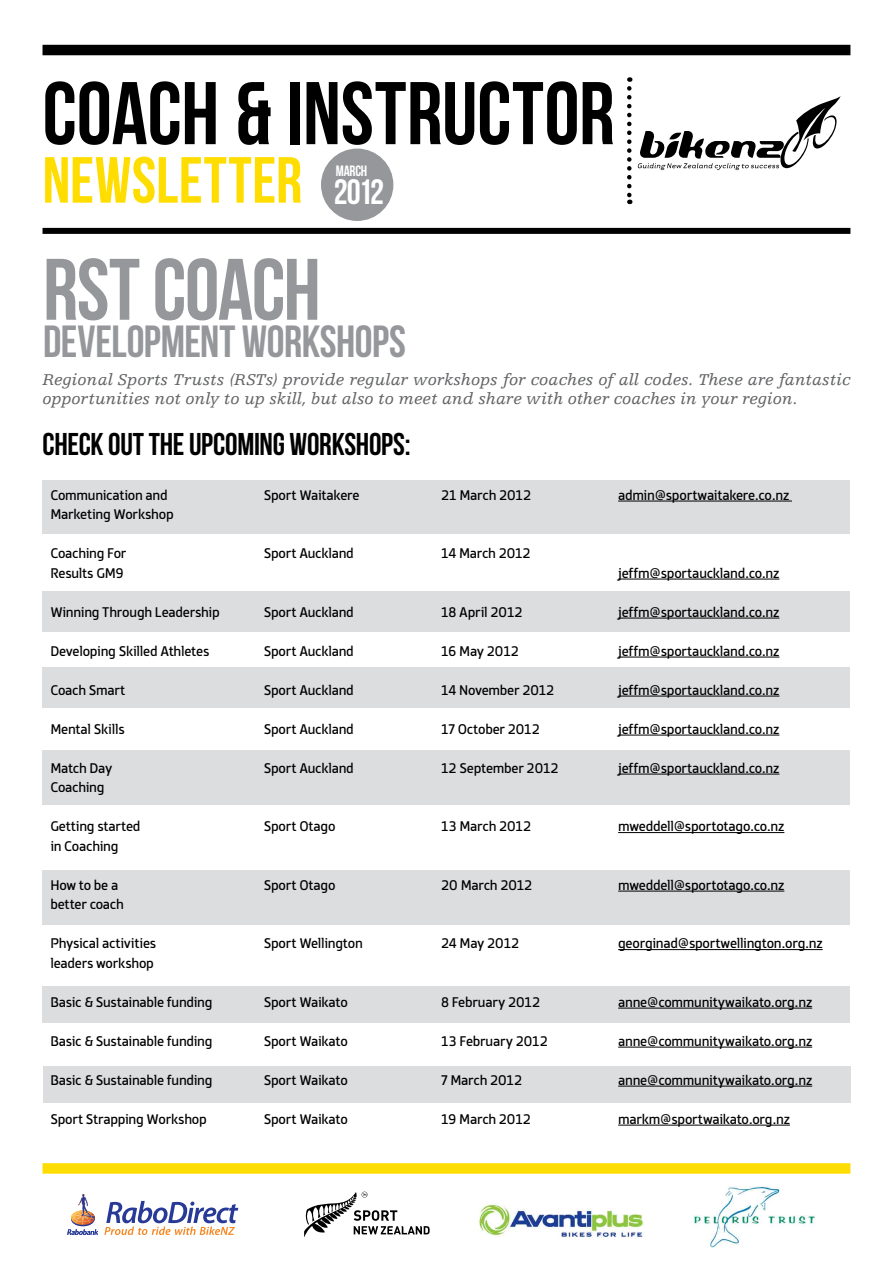
<style>
.page{position:relative;width:893px;height:1263px;background:#fff}
.page>*{position:absolute;margin:0;border:0;box-sizing:border-box;transform-origin:0 0}
.t1{font:88.65px "Bebas Neue";letter-spacing:-.005em;color:#000}
.t2{font:87px "Bebas Neue";letter-spacing:-.015em;color:#95979a}
.t3{font:65.1px "Bebas Neue";letter-spacing:.01em;color:#fd0}
.t4{font:45px "Bebas Neue";letter-spacing:-.01em;color:#95979a}
.t5{font:35.25px "Bebas Neue";color:#fff}
.t6{font:31.5px "Bebas Neue";letter-spacing:-.01em;color:#000}
.t7{font:italic 16.5px/19.5px "Egyptienne FLT Std";letter-spacing:.005em;color:#636466}
.t8{font:15px/19.5px "Knight Sans";letter-spacing:-.02em;color:#000}
.t9{font:15px "Bebas Neue";color:#fff}
</style>
<div class="page">
<div style="left:43px;top:480px;width:807px;height:54px;background:#dbddde"></div>
<div style="left:43px;top:591px;width:807px;height:40px;background:#dbddde"></div>
<div style="left:43px;top:668px;width:807px;height:40px;background:#dbddde"></div>
<div style="left:43px;top:751px;width:807px;height:54px;background:#dbddde"></div>
<div style="left:43px;top:870px;width:807px;height:54px;background:#dbddde"></div>
<div style="left:43px;top:986px;width:807px;height:36px;background:#dbddde"></div>
<div style="left:43px;top:1066px;width:808px;height:36px;background:#dbddde"></div>
<div style="left:43px;top:228px;width:807px;height:6px;background:#000"></div>
<div style="left:43px;top:45px;width:807px;height:10px;background:#000"></div>
<div style="left:43px;top:1163px;width:807px;height:11px;background:#fd0"></div>
<svg style="left:104px;top:1201px;width:134px;height:34px"></svg>
<svg style="left:67px;top:1194px;width:31px;height:41px"></svg>
<img style="left:479px;top:1204px;width:165px;height:34px">
<img style="left:693px;top:1186px;width:122px;height:61px">
<svg style="left:304px;top:1191px;width:126px;height:46px"></svg>
<hr style="left:618px;top:501px;width:174px;height:1px;background:#000">
<hr style="left:618px;top:579px;width:161px;height:1px;background:#000">
<hr style="left:618px;top:618px;width:161px;height:1px;background:#000">
<hr style="left:618px;top:657px;width:161px;height:1px;background:#000">
<hr style="left:618px;top:696px;width:161px;height:1px;background:#000">
<hr style="left:618px;top:735px;width:161px;height:1px;background:#000">
<hr style="left:618px;top:774px;width:161px;height:1px;background:#000">
<hr style="left:618px;top:832px;width:166px;height:1px;background:#000">
<hr style="left:618px;top:891px;width:166px;height:1px;background:#000">
<hr style="left:618px;top:949px;width:205px;height:1px;background:#000">
<hr style="left:618px;top:1008px;width:194px;height:1px;background:#000">
<hr style="left:618px;top:1047px;width:194px;height:1px;background:#000">
<hr style="left:618px;top:1086px;width:194px;height:1px;background:#000">
<hr style="left:618px;top:1125px;width:172px;height:1px;background:#000">
<svg style="left:638px;top:96px;width:203px;height:74px"></svg>
<div style="left:321px;top:149px;width:72px;height:72px;background:#95979a;border-radius:50%"></div>
<svg style="left:627px;top:88px;width:4px;height:116px"></svg>
<h1 class="t1" style="left:43px;top:65px;width:574px">COACH &amp; INSTRUCTOR</h1>
<h3 class="t3" style="left:43px;top:144px;width:261px">NEWSLETTER</h3>
<p class="t9" style="left:336px;top:162px;width:21px">MARCH</p>
<h3 class="t5" style="left:334px;top:172px;width:52px">2012</h3>
<h2 class="t2" style="left:43px;top:242px;width:279px">RST COACH</h2>
<h3 class="t4" style="left:43px;top:316px;width:364px">DEVELOPMENT WORKSHOPS</h3>
<p class="t7" style="left:43px;top:370px;width:809px">Regional Sports Trusts (RSTs) provide regular workshops for coaches of all codes. These are fantastic opportunities not only to up skill, but also to meet and share with other coaches in your region.</p>
<h3 class="t6" style="left:43px;top:427px;width:370px">CHECK OUT THE UPCOMING WORKSHOPS:</h3>
<p class="t8" style="left:50px;top:485px;width:125px">Communication and<br>Marketing Workshop</p>
<p class="t8" style="left:50px;top:543px;width:78px">Coaching For<br>Results GM9</p>
<p class="t8" style="left:50px;top:602px;width:171px">Winning Through Leadership</p>
<p class="t8" style="left:50px;top:641px;width:161px">Developing Skilled Athletes</p>
<p class="t8" style="left:50px;top:680px;width:76px">Coach Smart</p>
<p class="t8" style="left:50px;top:719px;width:76px">Mental Skills</p>
<p class="t8" style="left:50px;top:758px;width:64px">Match Day<br>Coaching</p>
<p class="t8" style="left:50px;top:816px;width:92px">Getting started in Coaching</p>
<p class="t8" style="left:50px;top:875px;width:75px">How to be a better coach</p>
<p class="t8" style="left:50px;top:933px;width:107px">Physical activities leaders workshop</p>
<p class="t8" style="left:50px;top:992px;width:164px">Basic &amp; Sustainable funding</p>
<p class="t8" style="left:50px;top:1031px;width:164px">Basic &amp; Sustainable funding</p>
<p class="t8" style="left:50px;top:1070px;width:164px">Basic &amp; Sustainable funding</p>
<p class="t8" style="left:50px;top:1109px;width:158px">Sport Strapping Workshop</p>
<p class="t8" style="left:618px;top:485px;width:173px">admin@sportwaitakere.co.nz</p>
<p class="t8" style="left:264px;top:485px;width:97px">Sport Waitakere</p>
<p class="t8" style="left:441px;top:485px;width:92px">21 March 2012</p>
<p class="t8" style="left:264px;top:543px;width:92px">Sport Auckland</p>
<p class="t8" style="left:441px;top:543px;width:91px">14 March 2012</p>
<p class="t8" style="left:618px;top:563px;width:163px">jeffm@sportauckland.co.nz</p>
<p class="t8" style="left:618px;top:602px;width:163px">jeffm@sportauckland.co.nz</p>
<p class="t8" style="left:618px;top:641px;width:163px">jeffm@sportauckland.co.nz</p>
<p class="t8" style="left:618px;top:680px;width:163px">jeffm@sportauckland.co.nz</p>
<p class="t8" style="left:618px;top:719px;width:163px">jeffm@sportauckland.co.nz</p>
<p class="t8" style="left:618px;top:758px;width:163px">jeffm@sportauckland.co.nz</p>
<p class="t8" style="left:264px;top:602px;width:92px">Sport Auckland</p>
<p class="t8" style="left:264px;top:641px;width:92px">Sport Auckland</p>
<p class="t8" style="left:264px;top:680px;width:92px">Sport Auckland</p>
<p class="t8" style="left:264px;top:719px;width:92px">Sport Auckland</p>
<p class="t8" style="left:264px;top:758px;width:92px">Sport Auckland</p>
<p class="t8" style="left:441px;top:602px;width:83px">18 April 2012</p>
<p class="t8" style="left:441px;top:641px;width:79px">16 May 2012</p>
<p class="t8" style="left:441px;top:680px;width:115px">14 November 2012</p>
<p class="t8" style="left:441px;top:719px;width:100px">17 October 2012</p>
<p class="t8" style="left:441px;top:758px;width:119px">12 September 2012</p>
<p class="t8" style="left:618px;top:816px;width:168px">mweddell@sportotago.co.nz</p>
<p class="t8" style="left:441px;top:816px;width:92px">13 March 2012</p>
<p class="t8" style="left:264px;top:816px;width:73px">Sport Otago</p>
<p class="t8" style="left:618px;top:875px;width:168px">mweddell@sportotago.co.nz</p>
<p class="t8" style="left:441px;top:875px;width:93px">20 March 2012</p>
<p class="t8" style="left:264px;top:875px;width:73px">Sport Otago</p>
<p class="t8" style="left:618px;top:933px;width:206px">georginad@sportwellington.org.nz</p>
<p class="t8" style="left:264px;top:933px;width:101px">Sport Wellington</p>
<p class="t8" style="left:441px;top:933px;width:80px">24 May 2012</p>
<p class="t8" style="left:441px;top:992px;width:101px">8 February 2012</p>
<p class="t8" style="left:441px;top:1031px;width:108px">13 February 2012</p>
<p class="t8" style="left:441px;top:1070px;width:83px">7 March 2012</p>
<p class="t8" style="left:441px;top:1109px;width:91px">19 March 2012</p>
<p class="t8" style="left:264px;top:992px;width:86px">Sport Waikato</p>
<p class="t8" style="left:264px;top:1031px;width:86px">Sport Waikato</p>
<p class="t8" style="left:264px;top:1070px;width:86px">Sport Waikato</p>
<p class="t8" style="left:264px;top:1109px;width:86px">Sport Waikato</p>
<p class="t8" style="left:618px;top:992px;width:195px">anne@communitywaikato.org.nz</p>
<p class="t8" style="left:618px;top:1031px;width:195px">anne@communitywaikato.org.nz</p>
<p class="t8" style="left:618px;top:1070px;width:195px">anne@communitywaikato.org.nz</p>
<p class="t8" style="left:618px;top:1109px;width:173px">markm@sportwaikato.org.nz</p>
</div>
